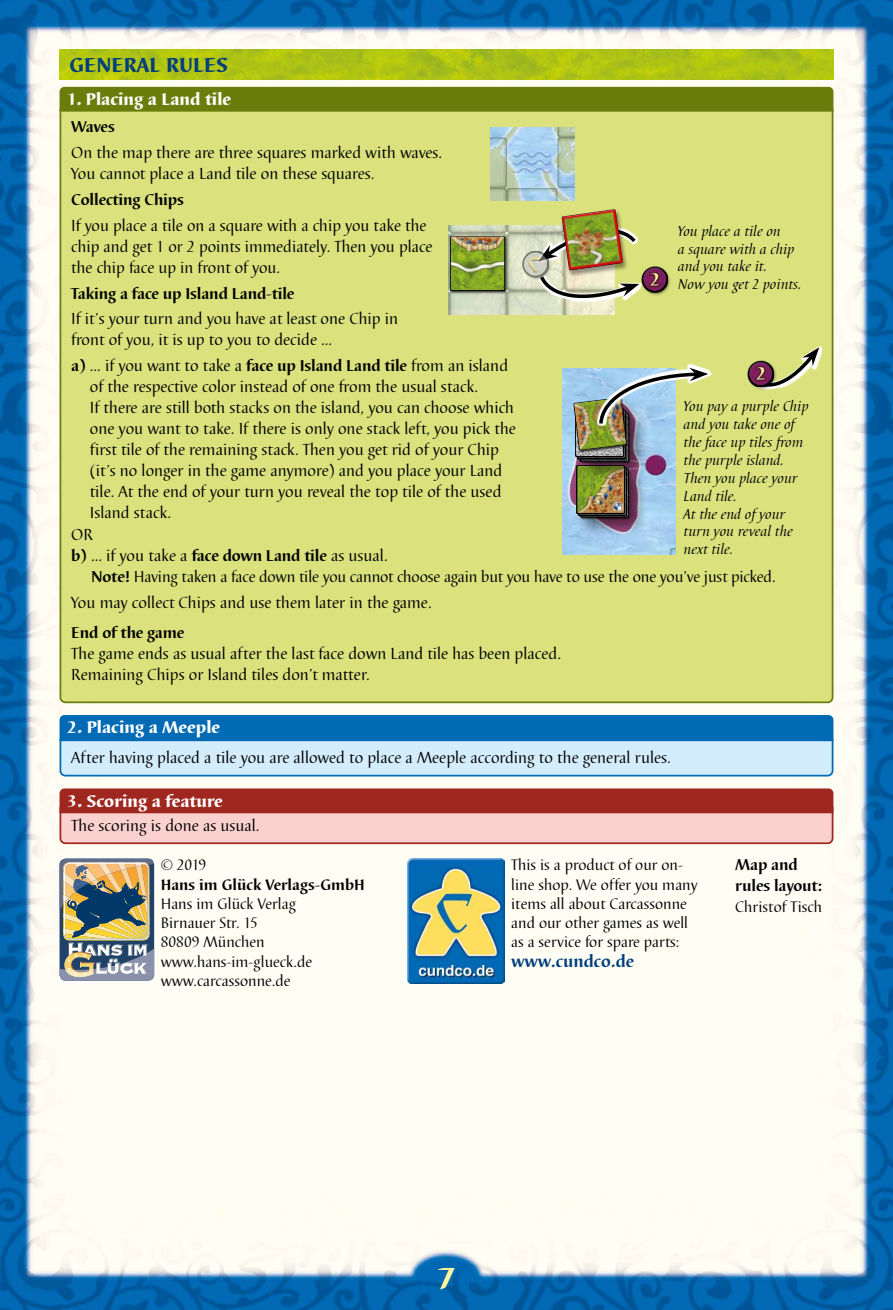
<style>
.page{position:relative;width:893px;height:1310px;background:#fff}
.page>*{position:absolute;margin:0;border:0;box-sizing:border-box;transform-origin:0 0}
.t1{font:800 31.5px "Barbedor T";color:#fff69b}
.t2{font:800 21px "Barbedor T";color:#003d7c}
.t3{font:800 17.5px "Barbedor T";color:#fff}
.t4{font:700 17.5px "Barbedor T";color:#003d7c}
.t5{font:16.62px/21px "Barbedor T";color:#000}
.t6{font:16.28px "Barbedor T";letter-spacing:-.01em;color:#000}
.t7{font:700 16.28px/21px "Barbedor T";letter-spacing:-.01em;color:#000}
.t8{font:15.75px/19.2px "Barbedor T";color:#000}
.t9{font:700 15.75px "Barbedor T";color:#000}
.t10{font:italic 14.88px/17.8px "Barbedor T";color:#000}
.s1{font-weight:700;font-size:16.28px}
.s2{font-weight:700}
</style>
<div class="page">
<img style="left:0;top:0;width:893px;height:1310px">
<img style="left:60px;top:50px;width:773px;height:29px">
<div style="left:59px;top:107px;width:775px;height:597px;background:#dae17d"></div>
<div style="left:60px;top:87px;width:773px;height:25px;background:#6a7d0a"></div>
<svg style="left:59px;top:715px;width:775px;height:62px;background:#74b2db"></svg>
<svg style="left:59px;top:788px;width:775px;height:57px;background:#cf827d"></svg>
<img style="left:449px;top:226px;width:85px;height:89px">
<div style="left:449px;top:236px;width:59px;height:58px;background:#000;opacity:.6"></div>
<div style="left:450px;top:237px;width:55px;height:53px;background:#000;opacity:.8"></div>
<img style="left:534px;top:205px;width:108px;height:113px">
<div style="left:522px;top:250px;width:30px;height:31px;background:#000;opacity:.75"></div>
<svg style="left:522px;top:251px;width:27px;height:27px"></svg>
<div style="left:523px;top:251px;width:25px;height:19px;background:#fff;opacity:.75"></div>
<div style="left:523px;top:256px;width:25px;height:21px;background:#000;opacity:.75"></div>
<div style="left:641px;top:265px;width:30px;height:31px;background:#000;opacity:.75"></div>
<svg style="left:642px;top:266px;width:26px;height:26px"></svg>
<div style="left:642px;top:267px;width:25px;height:18px;background:#fff;opacity:.75"></div>
<div style="left:642px;top:272px;width:25px;height:20px;background:#000;opacity:.75"></div>
<img style="left:563px;top:368px;width:113px;height:187px">
<div style="left:574px;top:463px;width:74px;height:74px;background:#000;opacity:.5"></div>
<div style="left:580px;top:469px;width:50px;height:50px;background:#000"></div>
<div style="left:578px;top:467px;width:50px;height:51px;background:#000;opacity:.6"></div>
<div style="left:577px;top:466px;width:49px;height:50px;background:#000;opacity:.6"></div>
<div style="left:577px;top:466px;width:48px;height:47px;background:#000;opacity:.8"></div>
<div style="left:571px;top:395px;width:78px;height:86px;background:#000;opacity:.5"></div>
<div style="left:581px;top:414px;width:49px;height:50px;background:#000;opacity:.6"></div>
<div style="left:579px;top:412px;width:50px;height:50px;background:#000;opacity:.6"></div>
<div style="left:577px;top:410px;width:50px;height:51px;background:#000;opacity:.6"></div>
<div style="left:575px;top:408px;width:50px;height:51px;background:#000;opacity:.6"></div>
<img style="left:576px;top:453px;width:47px;height:3px">
<div style="left:573px;top:397px;width:55px;height:56px;background:#000;opacity:.6"></div>
<img style="left:573px;top:339px;width:139px;height:112px">
<svg style="left:745px;top:345px;width:82px;height:47px;background:#ccd281"></svg>
<div style="left:747px;top:360px;width:30px;height:30px;background:#000;opacity:.75"></div>
<svg style="left:747px;top:361px;width:27px;height:26px"></svg>
<div style="left:748px;top:361px;width:25px;height:18px;background:#fff;opacity:.75"></div>
<div style="left:748px;top:366px;width:25px;height:20px;background:#000;opacity:.75"></div>
<img style="left:490px;top:127px;width:84px;height:73px">
<svg style="left:60px;top:980px;width:94px;height:3px"></svg>
<img style="left:60px;top:858px;width:94px;height:122px">
<img style="left:408px;top:858px;width:97px;height:125px">
<p class="t2" style="left:69px;top:53px;width:160px">GENERAL RULES</p>
<p class="t3" style="left:67px;top:89px;width:166px">1. Placing a Land tile</p>
<p class="t7" style="left:71px;top:116px;width:45px">Waves</p>
<p class="t5" style="left:71px;top:142px;width:373px">On the map there are three squares marked with waves.<br>You cannot place a Land tile on these squares.</p>
<p class="t7" style="left:71px;top:189px;width:114px">Collecting Chips</p>
<p class="t5" style="left:71px;top:215px;width:363px">If you place a tile on a square with a chip you take the chip and get 1 or 2 points immediately. Then you place the chip face up in front of you.</p>
<p class="t7" style="left:71px;top:283px;width:225px">Taking a face up Island Land-tile</p>
<p class="t5" style="left:71px;top:309px;width:329px">If it’s your turn and you have at least one Chip in front of you, it is up to you to decide …</p>
<p class="t5" style="left:71px;top:356px;width:438px"><span class="s1">a)</span> … if you want to take a <span class="s1">face up Island Land tile</span> from an island</p>
<p class="t5" style="left:90px;top:377px;width:390px">of the respective color instead of one from the usual stack.</p>
<p class="t5" style="left:90px;top:398px;width:426px">If there are still both stacks on the island, you can choose which</p>
<p class="t5" style="left:90px;top:419px;width:428px">one you want to take. If there is only one stack left, you pick the</p>
<p class="t5" style="left:90px;top:440px;width:411px">first tile of the remaining stack. Then you get rid of your Chip</p>
<p class="t5" style="left:90px;top:461px;width:414px">(it’s no longer in the game anymore) and you place your Land</p>
<p class="t5" style="left:90px;top:482px;width:413px">tile. At the end of your turn you reveal the top tile of the used</p>
<p class="t5" style="left:90px;top:503px;width:83px">Island stack.</p>
<p class="t5" style="left:71px;top:524px;width:23px">OR</p>
<p class="t5" style="left:71px;top:545px;width:318px"><span class="s1">b)</span> … if you take a <span class="s1">face down Land tile</span> as usual.</p>
<p class="t6" style="left:91px;top:566px;width:686px"><span class="s2">Note!</span> Having taken a face down tile you cannot choose again but you have to use the one you’ve just picked.</p>
<p class="t5" style="left:71px;top:592px;width:362px">You may collect Chips and use them later in the game.</p>
<p class="t7" style="left:71px;top:623px;width:115px">End of the game</p>
<p class="t5" style="left:71px;top:644px;width:491px">The game ends as usual after the last face down Land tile has been placed.<br>Remaining Chips or Island tiles don’t matter.</p>
<p class="t10" style="left:678px;top:222px;width:125px">You place a tile on<br>a square with a chip and you take it.<br>Now you get 2 points.</p>
<p class="t10" style="left:684px;top:398px;width:126px">You pay a purple Chip and you take one of the face up tiles from the purple island.<br>Then you place your<br>Land tile.<br>At the end of your turn you reveal the next tile.</p>
<p class="t3" style="left:67px;top:717px;width:155px">2. Placing a Meeple</p>
<p class="t5" style="left:71px;top:747px;width:601px">After having placed a tile you are allowed to place a Meeple according to the general rules.</p>
<p class="t3" style="left:67px;top:791px;width:157px">3. Scoring a feature</p>
<p class="t5" style="left:71px;top:815px;width:190px">The scoring is done as usual.</p>
<p class="t8" style="left:161px;top:856px;width:47px">© 2019</p>
<p class="t9" style="left:161px;top:875px;width:206px">Hans im Glück Verlags-GmbH</p>
<p class="t8" style="left:161px;top:894px;width:153px">Hans im Glück Verlag<br>Birnauer Str. 15<br>80809 München www.hans-im-glueck.de www.carcassonne.de</p>
<p class="t8" style="left:511px;top:856px;width:188px">This is a product of our on&shy;line shop. We offer you many items all about Carcassonne and our other games as well as a service for spare parts:</p>
<p class="t4" style="left:511px;top:950px;width:124px">www.cundco.de</p>
<p class="t7" style="left:735px;top:854px;width:89px">Map and rules layout:</p>
<p class="t8" style="left:735px;top:897px;width:88px">Christof Tisch</p>
<h1 class="t1" style="left:437px;top:1259px;width:20px">7</h1>
</div>
